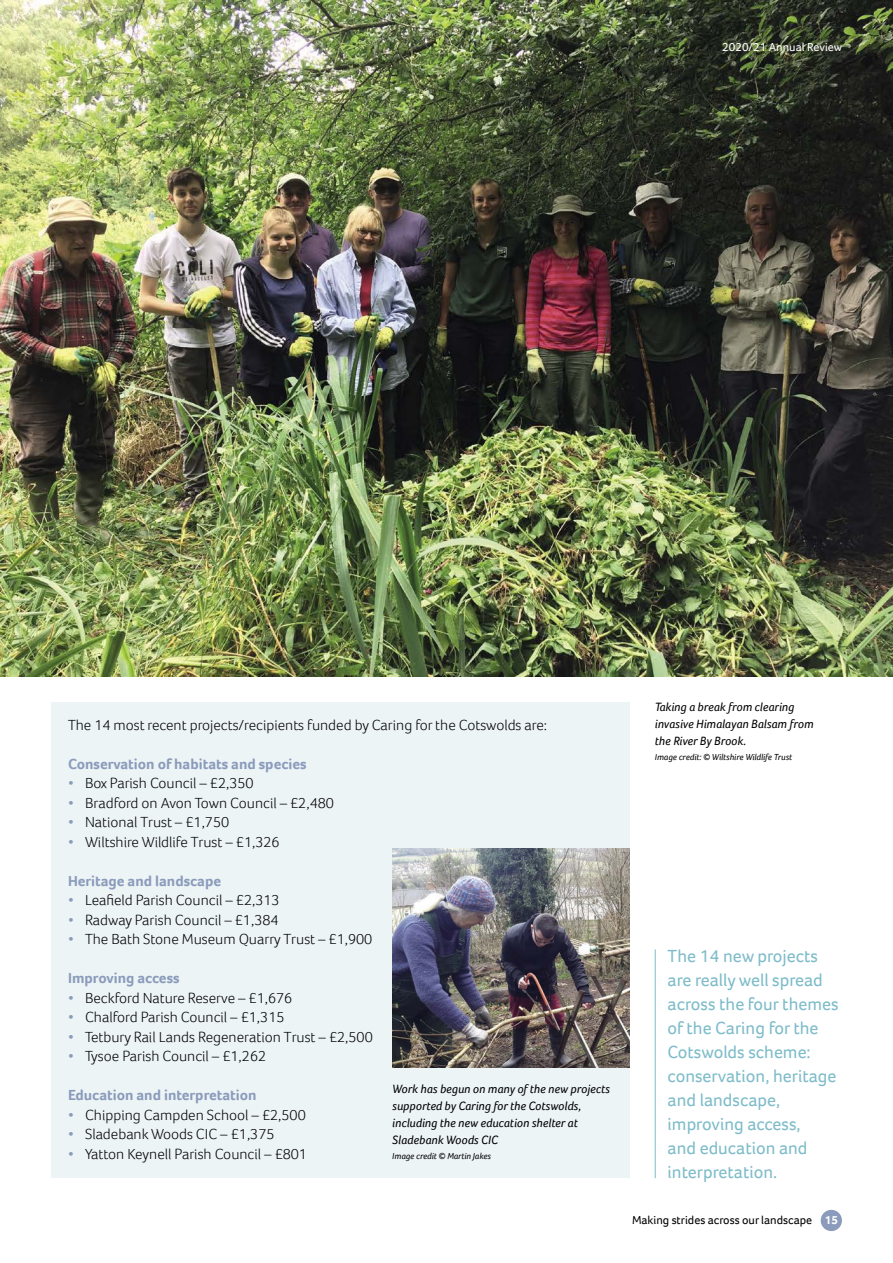
<style>
.page{position:relative;width:893px;height:1263px;background:#fff}
.page>*{position:absolute;margin:0;border:0;box-sizing:border-box;transform-origin:0 0}
.t1{font:18px/24px "Foco";color:#7ebcc9}
.t2{font:300 15px "Foco";color:#000}
.t3{font:700 15px "Foco";color:#8a9bbb}
.t4{font:italic 12.3px/17px "Foco";color:#000}
.t5{font:12px "Foco";color:#000}
.t6{font:12px "Foco";color:#fff}
.t7{font:700 12px "Foco";color:#fff}
.t8{font:italic 9px "Foco";color:#000}
.s1{color:#8a9bbb}
</style>
<div class="page">
<img style="left:0;top:0;width:893px;height:676px">
<div style="left:821px;top:1210px;width:21px;height:21px;background:#8a9bbb;border-radius:50%"></div>
<div style="left:51px;top:702px;width:578px;height:476px;background:#edf4f6"></div>
<hr style="left:655px;top:949px;width:1px;height:229px;background:#7ebcc9">
<img style="left:392px;top:848px;width:237px;height:219px">
<p class="t6" style="left:722px;top:39px;width:121px">2020/21 Annual Review</p>
<p class="t2" style="left:68px;top:715px;width:480px">The 14 most recent projects/recipients funded by Caring for the Cotswolds are:</p>
<p class="t3" style="left:68px;top:754px;width:240px">Conservation of habitats and species</p>
<p class="t2" style="left:68px;top:773px;width:187px"><span class="s1">•</span> Box Parish Council – £2,350</p>
<p class="t2" style="left:68px;top:793px;width:267px"><span class="s1">•</span> Bradford on Avon Town Council – £2,480</p>
<p class="t2" style="left:68px;top:812px;width:163px"><span class="s1">•</span> National Trust – £1,750</p>
<p class="t2" style="left:68px;top:832px;width:213px"><span class="s1">•</span> Wiltshire Wildlife Trust – £1,326</p>
<p class="t3" style="left:68px;top:871px;width:155px">Heritage and landscape</p>
<p class="t2" style="left:68px;top:890px;width:213px"><span class="s1">•</span> Leafield Parish Council – £2,313</p>
<p class="t2" style="left:68px;top:910px;width:212px"><span class="s1">•</span> Radway Parish Council – £1,384</p>
<p class="t2" style="left:68px;top:929px;width:306px"><span class="s1">•</span> The Bath Stone Museum Quarry Trust – £1,900</p>
<p class="t3" style="left:68px;top:968px;width:113px">Improving access</p>
<p class="t2" style="left:68px;top:988px;width:226px"><span class="s1">•</span> Beckford Nature Reserve – £1,676</p>
<p class="t2" style="left:68px;top:1007px;width:218px"><span class="s1">•</span> Chalford Parish Council – £1,315</p>
<p class="t2" style="left:68px;top:1027px;width:306px"><span class="s1">•</span> Tetbury Rail Lands Regeneration Trust – £2,500</p>
<p class="t2" style="left:68px;top:1046px;width:200px"><span class="s1">•</span> Tysoe Parish Council – £1,262</p>
<p class="t3" style="left:68px;top:1085px;width:190px">Education and interpretation</p>
<p class="t2" style="left:68px;top:1105px;width:239px"><span class="s1">•</span> Chipping Campden School – £2,500</p>
<p class="t2" style="left:68px;top:1124px;width:208px"><span class="s1">•</span> Sladebank Woods CIC – £1,375</p>
<p class="t2" style="left:68px;top:1144px;width:241px"><span class="s1">•</span> Yatton Keynell Parish Council – £801</p>
<p class="t4" style="left:392px;top:1080px;width:219px">Work has begun on many of the new projects supported by Caring for the Cotswolds, including the new education shelter at Sladebank Woods CIC</p>
<p class="t8" style="left:392px;top:1150px;width:100px">Image credit © Martin Jakes</p>
<p class="t4" style="left:655px;top:698px;width:160px">Taking a break from clearing invasive Himalayan Balsam from the River By Brook.</p>
<p class="t8" style="left:655px;top:751px;width:139px">Image credit: © Wiltshire Wildlife Trust</p>
<p class="t1" style="left:668px;top:944px;width:173px">The 14 new projects are really well spread across the four themes of the Caring for the<br>Cotswolds scheme: conservation, heritage and landscape, improving access,<br>and education and interpretation.</p>
<p class="t5" style="left:632px;top:1212px;width:182px">Making strides across our landscape</p>
<p class="t7" style="left:825px;top:1212px;width:15px">15</p>
</div>
